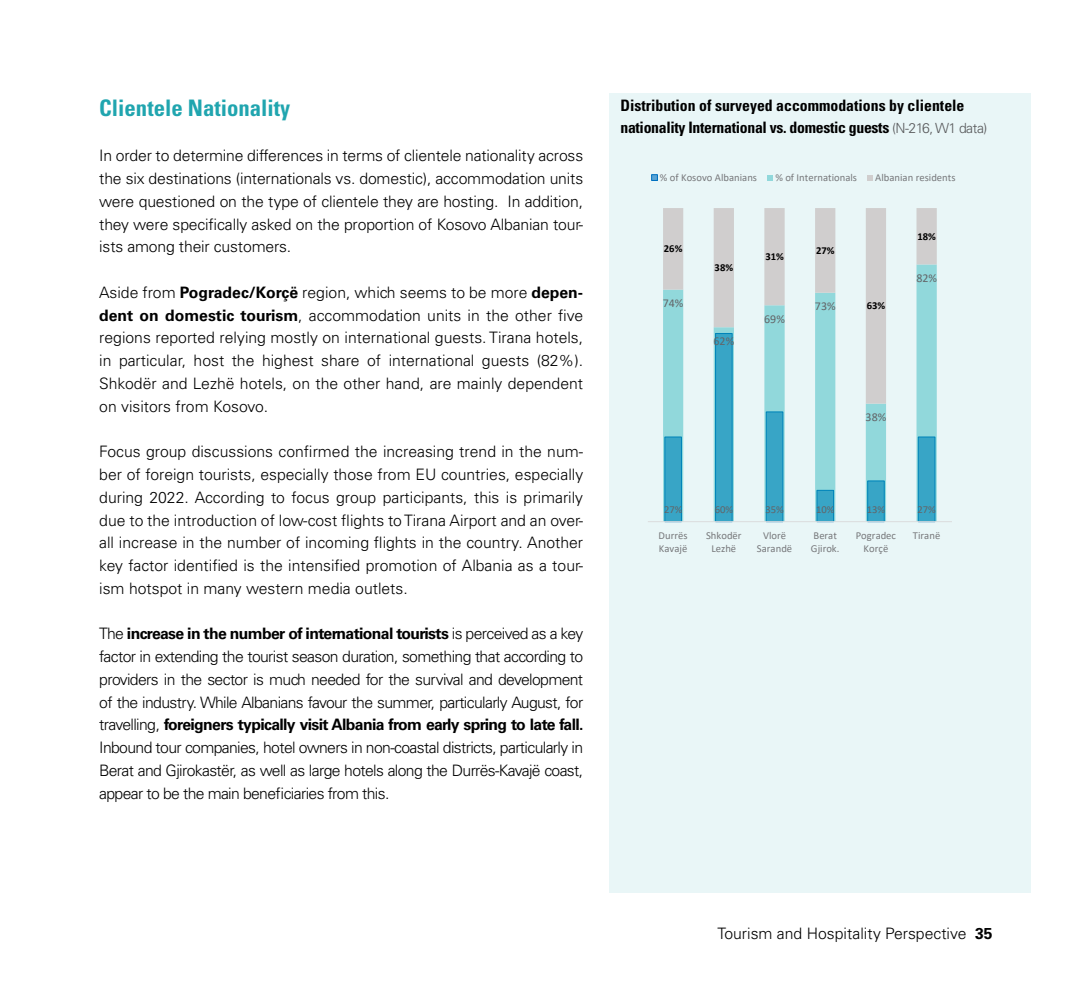
<style>
.page{position:relative;width:1092px;height:993px;background:#fff}
.page>*{position:absolute;margin:0;border:0;box-sizing:border-box;transform-origin:0 0}
.t1{font:700 condensed 22.75px "Univers LT Std";color:#20a5af}
.t2{font:300 15.75px/22.8px "Univers LT Std";color:#000;text-align:justify}
.t3{font:700 condensed 15.75px/22.8px "Univers LT Std";color:#000}
.t4{font:11.9px "Calibri";color:#636467}
.t5{font:10.67px/13px "Calibri";color:#77787b;text-align:center}
.t6{font:10.67px "Calibri";letter-spacing:-.005em;color:#636467}
.t7{font:700 10.67px "Calibri";letter-spacing:-.005em;color:#000}
.s1{font-weight:700}
.s2{font-weight:300;font-stretch:normal;font-size:14px;color:#58595b}
</style>
<div class="page">
<div style="left:609px;top:93px;width:421px;height:799px;background:#e9f6f7"></div>
<svg style="left:663px;top:403px;width:273px;height:118px"></svg>
<svg style="left:663px;top:208px;width:273px;height:195px"></svg>
<hr style="left:647px;top:521px;width:304px;height:1px;background:#dcddde">
<div style="left:651px;top:174px;width:7px;height:7px;border:1px solid #0070c0"></div>
<svg style="left:767px;top:175px;width:5px;height:5px"></svg>
<svg style="left:867px;top:175px;width:5px;height:5px"></svg>
<h1 class="t1" style="left:99px;top:94px;width:192px">Clientele Nationality</h1>
<p class="t2" style="left:99px;top:144px;width:485px">In order to determine differences in terms of clientele nationality across the six destinations (internationals vs. domestic), accommodation units were questioned on the type of clientele they are hosting. In addition, they were specifically asked on the proportion of Kosovo Albanian tour&shy;ists among their customers.</p>
<p class="t2" style="left:99px;top:281px;width:485px">Aside from <span class="s1">Pogradec/Korçë</span> region, which seems to be more <span class="s1">depen&shy;dent on domestic tourism</span>, accommodation units in the other five regions reported relying mostly on international guests. Tirana hotels, in particular, host the highest share of international guests (82%).<br>Shkodër and Lezhë hotels, on the other hand, are mainly dependent on visitors from Kosovo.</p>
<p class="t2" style="left:99px;top:440px;width:485px">Focus group discussions confirmed the increasing trend in the num&shy;ber of foreign tourists, especially those from EU countries, especially during 2022. According to focus group participants, this is primarily due to the introduction of low-cost flights to Tirana Airport and an over&shy;all increase in the number of incoming flights in the country. Another key factor identified is the intensified promotion of Albania as a tour&shy;ism hotspot in many western media outlets.</p>
<p class="t2" style="left:99px;top:622px;width:486px">The <span class="s1">increase in the number of international tourists</span> is perceived as a key factor in extending the tourist season duration, something that according to providers in the sector is much needed for the survival and development of the industry. While Albanians favour the summer, particularly August, for travelling, <span class="s1">foreigners typically visit Albania from early spring to late fall.<br></span>Inbound tour companies, hotel owners in non-coastal districts, particularly in Berat and Gjirokastër, as well as large hotels along the Durrës-Kavajë coast, appear to be the main beneficiaries from this.</p>
<p class="t3" style="left:620px;top:94px;width:368px">Distribution of surveyed accommodations by clientele nationality International vs. domestic guests <span class="s2">(N-216, W1 data)</span></p>
<p class="t5" style="left:659px;top:170px;width:99px">% of Kosovo Albanians</p>
<p class="t5" style="left:775px;top:170px;width:83px">% of Internationals</p>
<p class="t5" style="left:875px;top:170px;width:82px">Albanian residents</p>
<p class="t7" style="left:664px;top:241px;width:20px">26%</p>
<p class="t4" style="left:662px;top:295px;width:22px">74%</p>
<p class="t7" style="left:714px;top:260px;width:20px">38%</p>
<p class="t4" style="left:713px;top:332px;width:22px">62%</p>
<p class="t7" style="left:765px;top:249px;width:20px">31%</p>
<p class="t4" style="left:764px;top:310px;width:22px">69%</p>
<p class="t7" style="left:816px;top:243px;width:20px">27%</p>
<p class="t4" style="left:814px;top:298px;width:22px">73%</p>
<p class="t7" style="left:866px;top:298px;width:20px">63%</p>
<p class="t7" style="left:917px;top:229px;width:20px">18%</p>
<p class="t4" style="left:916px;top:269px;width:22px">82%</p>
<p class="t4" style="left:865px;top:409px;width:22px">38%</p>
<p class="t6" style="left:664px;top:501px;width:20px">27%</p>
<p class="t6" style="left:714px;top:501px;width:20px">60%</p>
<p class="t6" style="left:765px;top:501px;width:20px">35%</p>
<p class="t6" style="left:816px;top:501px;width:20px">10%</p>
<p class="t6" style="left:866px;top:501px;width:20px">13%</p>
<p class="t6" style="left:917px;top:501px;width:20px">27%</p>
<p class="t5" style="left:658px;top:528px;width:30px;text-align:left">Durrës<br>Kavajë</p>
<p class="t5" style="left:706px;top:528px;width:37px">Shkodër<br>Lezhë</p>
<p class="t5" style="left:756px;top:528px;width:37px">Vlorë<br>Sarandë</p>
<p class="t5" style="left:810px;top:528px;width:30px;text-align:left">Berat<br>Gjirok.</p>
<p class="t5" style="left:855px;top:528px;width:42px">Pogradec<br>Korçë</p>
<p class="t5" style="left:912px;top:528px;width:29px">Tiranë</p>
<p class="t2" style="left:717px;top:921px;width:277px">Tourism and Hospitality Perspective <span class="s1">35</span></p>
</div>
